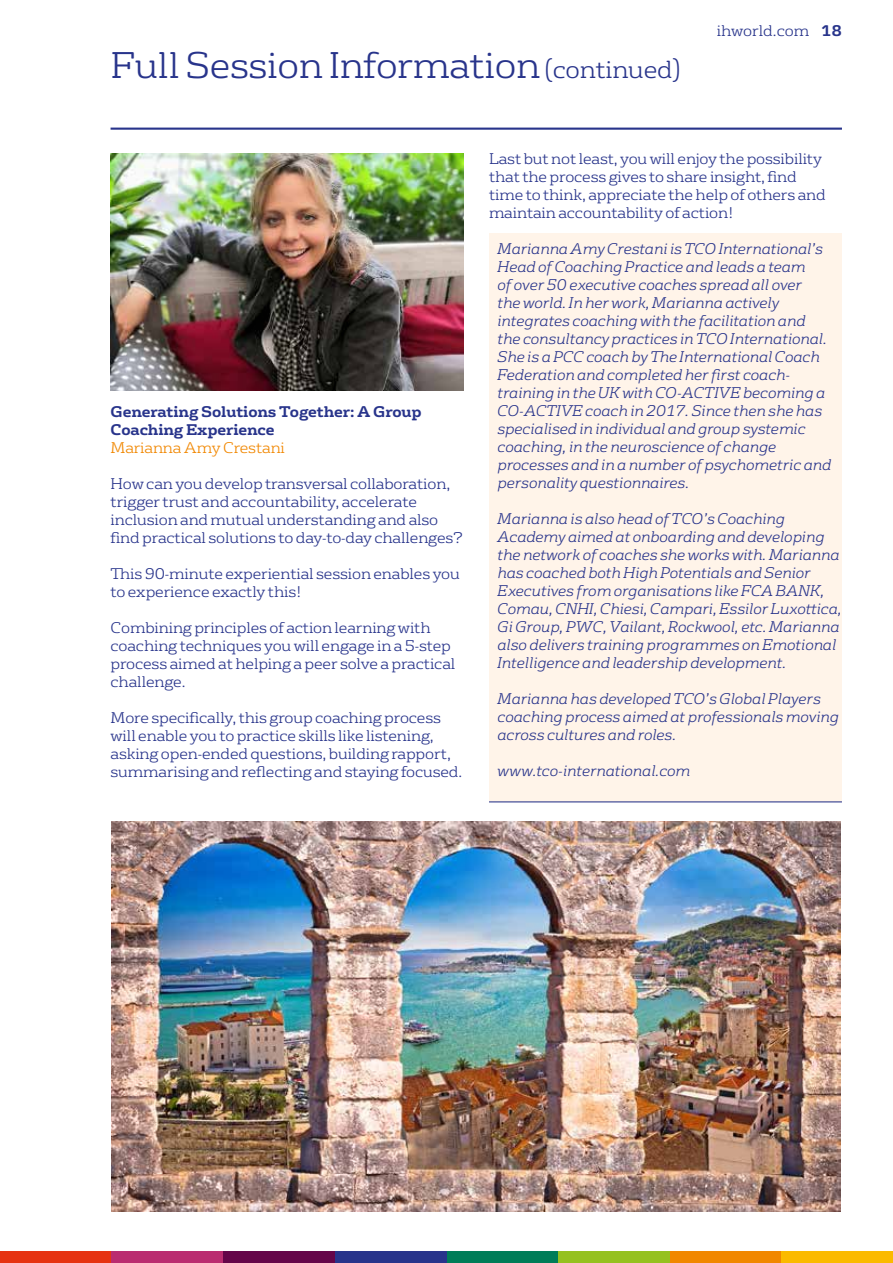
<style>
.page{position:relative;width:893px;height:1263px;background:#fff}
.page>*{position:absolute;margin:0;border:0;box-sizing:border-box;transform-origin:0 0}
.t1{font:300 36px "FS Rufus";letter-spacing:-.01em;color:#28348b}
.t2{font:italic 300 15px/18px "FS Rufus";letter-spacing:-.01em;color:#28348b}
.t3{font:300 15px/18px "FS Rufus";letter-spacing:-.01em;color:#28348b}
.t4{font:700 15px/18px "FS Rufus";letter-spacing:-.01em;color:#28348b}
.t5{font:300 15px "FS Rufus";letter-spacing:-.01em;color:#f18700}
.s1{font-size:24px}
.s2{font-weight:700}
</style>
<div class="page">
<div style="left:0;top:1251px;width:112px;height:12px;background:#e63312"></div>
<div style="left:446px;top:1251px;width:112px;height:12px;background:#007d58"></div>
<div style="left:112px;top:1251px;width:111px;height:12px;background:#ba2c70"></div>
<div style="left:558px;top:1251px;width:112px;height:12px;background:#95c11f"></div>
<div style="left:223px;top:1251px;width:112px;height:12px;background:#650549"></div>
<div style="left:670px;top:1251px;width:111px;height:12px;background:#f18700"></div>
<div style="left:335px;top:1251px;width:111px;height:12px;background:#28348b"></div>
<div style="left:781px;top:1251px;width:112px;height:12px;background:#fbba00"></div>
<div style="left:489px;top:233px;width:353px;height:568px;background:#fff4e9"></div>
<hr style="left:111px;top:128px;width:731px;height:2px;background:#28348b">
<img style="left:111px;top:153px;width:352px;height:238px">
<img style="left:111px;top:821px;width:729px;height:391px">
<hr style="left:489px;top:801px;width:353px;height:1px;background:#28348b">
<h1 class="t1" style="left:111px;top:37px;width:572px">Full Session Information <span class="s1">(continued)</span></h1>
<p class="t3" style="left:717px;top:20px;width:127px">ihworld.com <span class="s2">18</span></p>
<p class="t4" style="left:111px;top:402px;width:313px">Generating Solutions Together: A Group<br>Coaching Experience</p>
<p class="t5" style="left:111px;top:436px;width:176px">Marianna Amy Crestani</p>
<p class="t3" style="left:111px;top:474px;width:354px">How can you develop transversal collaboration, trigger trust and accountability, accelerate inclusion and mutual understanding and also find practical solutions to day-to-day challenges?</p>
<p class="t3" style="left:111px;top:564px;width:351px">This 90-minute experiential session enables you to experience exactly this!</p>
<p class="t3" style="left:111px;top:618px;width:346px">Combining principles of action learning with coaching techniques you will engage in a 5-step process aimed at helping a peer solve a practical challenge.</p>
<p class="t3" style="left:111px;top:708px;width:353px">More specifically, this group coaching process will enable you to practice skills like listening, asking open-ended questions, building rapport, summarising and reflecting and staying focused.</p>
<p class="t3" style="left:489px;top:149px;width:338px">Last but not least, you will enjoy the possibility that the process gives to share insight, find time to think, appreciate the help of others and maintain accountability of action!</p>
<p class="t2" style="left:497px;top:238px;width:335px">Marianna Amy Crestani is TCO International’s Head of Coaching Practice and leads a team<br>of over 50 executive coaches spread all over<br>the world. In her work, Marianna actively integrates coaching with the facilitation and the consultancy practices in TCO International.<br>She is a PCC coach by The International Coach Federation and completed her first coach&shy;training in the UK with CO-ACTIVE becoming a CO-ACTIVE coach in 2017. Since then she has specialised in individual and group systemic coaching, in the neuroscience of change processes and in a number of psychometric and personality questionnaires.</p>
<p class="t2" style="left:497px;top:508px;width:346px">Marianna is also head of TCO’s Coaching Academy aimed at onboarding and developing the network of coaches she works with. Marianna has coached both High Potentials and Senior Executives from organisations like FCA BANK, Comau, CNHI, Chiesi, Campari, Essilor Luxottica, Gi Group, PWC, Vailant, Rockwool, etc. Marianna also delivers training programmes on Emotional Intelligence and leadership development.</p>
<p class="t2" style="left:497px;top:688px;width:343px">Marianna has developed TCO’s Global Players coaching process aimed at professionals moving across cultures and roles.</p>
<p class="t2" style="left:497px;top:760px;width:194px">www.tco-international.com</p>
</div>
